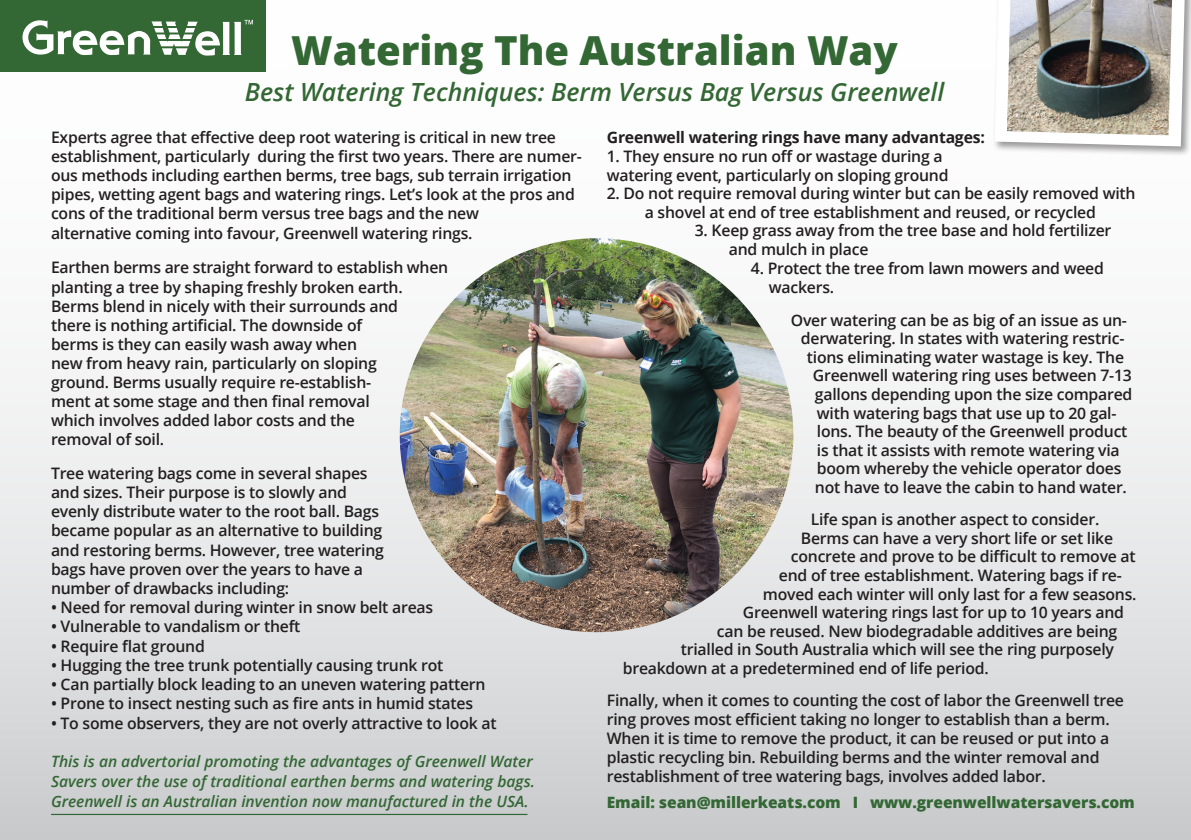
<style>
.page{position:relative;width:1191px;height:840px;background:#fff}
.page>*{position:absolute;margin:0;border:0;box-sizing:border-box;transform-origin:0 0}
.t1{font:800 40px "Open Sans";color:#336734}
.t2{font:italic 600 25px "Open Sans";color:#336734}
.t3{font:600 15.8px/19px "Open Sans";letter-spacing:-.015em;color:#231f20}
.t4{font:700 15.8px "Open Sans";letter-spacing:-.015em;color:#231f20}
.t5{font:italic 600 15.6px/20px "Open Sans";color:#336734}
.t6{font:800 15.6px "Open Sans";letter-spacing:-.005em;color:#336734}
</style>
<div class="page">
<div style="left:0;top:0;width:1191px;height:839px;background:linear-gradient(to bottom,#fff,#d1d2d4)"></div>
<img style="left:400px;top:238px;width:393px;height:393px;border-radius:197px">
<div style="left:0;top:0;width:266px;height:71px;background:#336734"></div>
<svg style="left:22px;top:20px;width:231px;height:36px"></svg>
<div style="left:992px;top:0;width:199px;height:156px;background:#231f20;opacity:.45"></div>
<svg style="left:994px;top:0;width:190px;height:146px"></svg>
<img style="left:1007px;top:0;width:165px;height:135px">
<hr style="left:51px;top:813px;width:476px;height:1px;background:#336734">
<p class="t1" style="left:291px;top:20px;width:608px">Watering The Australian Way</p>
<p class="t2" style="left:245px;top:75px;width:701px">Best Watering Techniques: Berm Versus Bag Versus Greenwell</p>
<p class="t3" style="left:51px;top:128px;width:532px">Experts agree that effective deep root watering is critical in new tree establishment, particularly during the first two years. There are numer&shy;ous methods including earthen berms, tree bags, sub terrain irrigation pipes, wetting agent bags and watering rings. Let’s look at the pros and cons of the traditional berm versus tree bags and the new</p>
<p class="t3" style="left:51px;top:224px;width:423px">alternative coming into favour, Greenwell watering rings.</p>
<p class="t3" style="left:51px;top:258px;width:399px">Earthen berms are straight forward to establish when planting a tree by shaping freshly broken earth.<br>Berms blend in nicely with their surrounds and<br>there is nothing artificial. The downside of<br>berms is they can easily wash away when<br>new from heavy rain, particularly on sloping<br>ground. Berms usually require re-establish-<br>ment at some stage and then final removal<br>which involves added labor costs and the<br>removal of soil.</p>
<p class="t3" style="left:51px;top:463px;width:334px">Tree watering bags come in several shapes and sizes. Their purpose is to slowly and evenly distribute water to the root ball. Bags became popular as an alternative to building and restoring berms. However, tree watering bags have proven over the years to have a</p>
<p class="t3" style="left:51px;top:578px;width:240px">number of drawbacks including:</p>
<p class="t3" style="left:51px;top:597px;width:383px">• Need for removal during winter in snow belt areas</p>
<p class="t3" style="left:51px;top:616px;width:251px">• Vulnerable to vandalism or theft</p>
<p class="t3" style="left:51px;top:635px;width:155px">• Require flat ground</p>
<p class="t3" style="left:51px;top:655px;width:394px">• Hugging the tree trunk potentially causing trunk rot</p>
<p class="t3" style="left:51px;top:674px;width:436px">• Can partially block leading to an uneven watering pattern</p>
<p class="t3" style="left:51px;top:693px;width:423px">• Prone to insect nesting such as fire ants in humid states</p>
<p class="t3" style="left:51px;top:712px;width:447px">• To some observers, they are not overly attractive to look at</p>
<p class="t5" style="left:51px;top:750px;width:485px">This is an advertorial promoting the advantages of Greenwell Water<br>Savers over the use of traditional earthen berms and watering bags.<br>Greenwell is an Australian invention now manufactured in the USA.</p>
<p class="t4" style="left:607px;top:126px;width:379px">Greenwell watering rings have many advantages:</p>
<p class="t3" style="left:607px;top:146px;width:337px">1. They ensure no run off or wastage during a</p>
<p class="t3" style="left:607px;top:165px;width:343px">watering event, particularly on sloping ground</p>
<p class="t3" style="left:607px;top:184px;width:530px;text-align:center">2. Do not require removal during winter but can be easily removed with a shovel at end of tree establishment and reused, or recycled</p>
<p class="t3" style="left:729px;top:221px;width:384px;text-indent:-34px">3. Keep grass away from the tree base and hold fertilizer and mulch in place</p>
<p class="t3" style="left:769px;top:258px;width:336px;text-indent:-18px">4. Protect the tree from lawn mowers and weed wackers.</p>
<p class="t3" style="left:791px;top:310px;width:337px">Over watering can be as big of an issue as un-</p>
<p class="t3" style="left:801px;top:328px;width:325px">derwatering. In states with watering restric-</p>
<p class="t3" style="left:807px;top:347px;width:319px">tions eliminating water wastage is key. The</p>
<p class="t3" style="left:813px;top:365px;width:320px">Greenwell watering ring uses between 7-13</p>
<p class="t3" style="left:815px;top:384px;width:319px">gallons depending upon the size compared</p>
<p class="t3" style="left:817px;top:403px;width:301px">with watering bags that use up to 20 gal-</p>
<p class="t3" style="left:817px;top:421px;width:312px">lons. The beauty of the Greenwell product</p>
<p class="t3" style="left:817px;top:440px;width:304px">is that it assists with remote watering via</p>
<p class="t3" style="left:817px;top:458px;width:306px">boom whereby the vehicle operator does</p>
<p class="t3" style="left:815px;top:477px;width:313px">not have to leave the cabin to hand water.</p>
<p class="t3" style="left:810px;top:509px;width:290px">Life span is another aspect to consider.</p>
<p class="t3" style="left:801px;top:528px;width:314px">Berms can have a very short life or set like</p>
<p class="t3" style="left:791px;top:546px;width:346px">concrete and prove to be difficult to remove at</p>
<p class="t3" style="left:779px;top:565px;width:344px">end of tree establishment. Watering bags if re-</p>
<p class="t3" style="left:763px;top:583px;width:375px">moved each winter will only last for a few seasons.</p>
<p class="t3" style="left:743px;top:602px;width:383px">Greenwell watering rings last for up to 10 years and</p>
<p class="t3" style="left:717px;top:621px;width:402px">can be reused. New biodegradable additives are being</p>
<p class="t3" style="left:681px;top:639px;width:434px">trialled in South Australia which will see the ring purposely</p>
<p class="t3" style="left:623px;top:658px;width:367px">breakdown at a predetermined end of life period.</p>
<p class="t3" style="left:607px;top:690px;width:519px">Finally, when it comes to counting the cost of labor the Greenwell tree ring proves most efficient taking no longer to establish than a berm.<br>When it is time to remove the product, it can be reused or put into a plastic recycling bin. Rebuilding berms and the winter removal and restablishment of tree watering bags, involves added labor.</p>
<p class="t6" style="left:607px;top:790px;width:529px">Email: sean@millerkeats.com I www.greenwellwatersavers.com</p>
</div>
